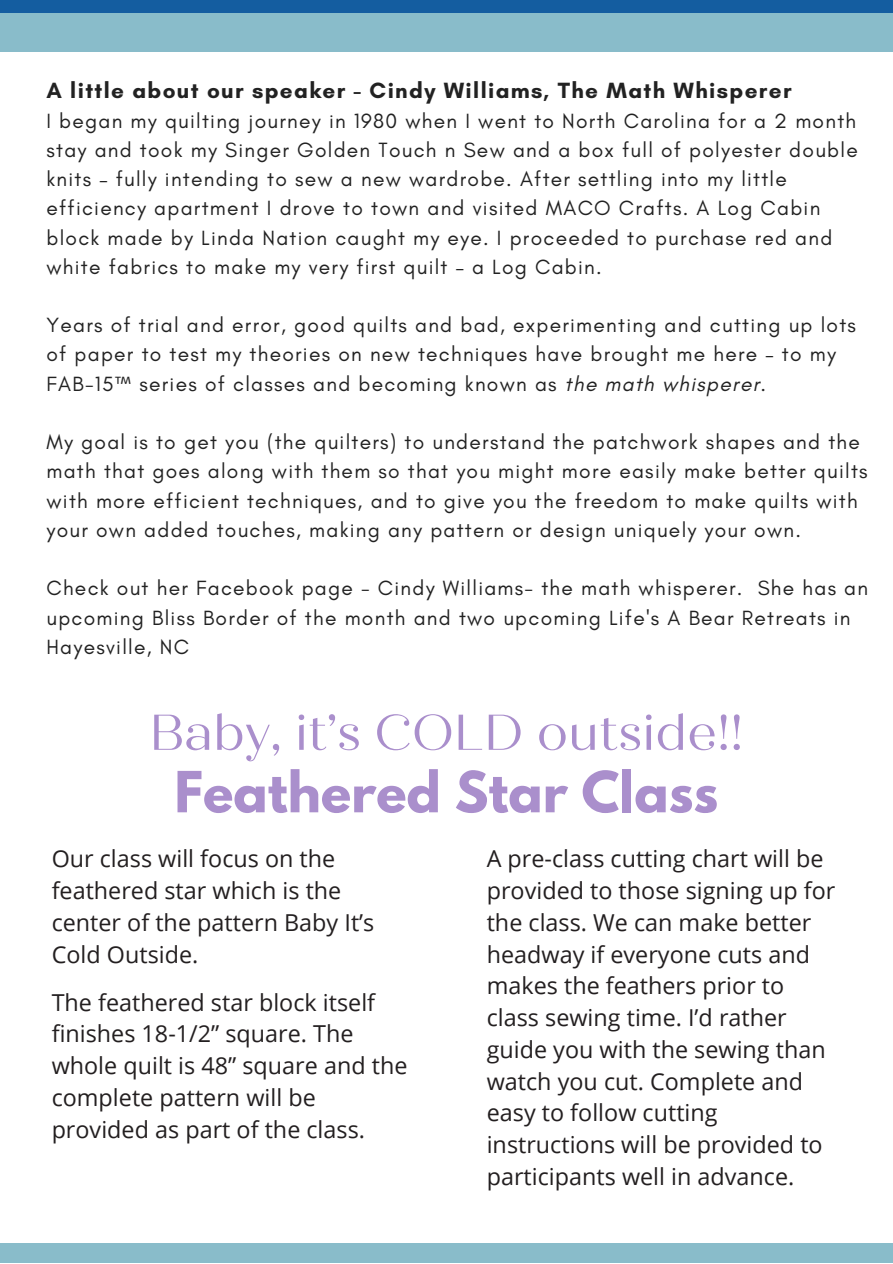
<style>
.page{position:relative;width:893px;height:1264px;background:#fff}
.page>*{position:absolute;margin:0;border:0;box-sizing:border-box;transform-origin:0 0}
.t1{font:50.25px "Quiche Display";color:#aa8fcc}
.t2{font:700 50.25px "League Spartan";color:#aa8fcc}
.t3{font:23.25px/31.7px "Open Sans";color:#231f20}
.t4{font:700 22.5px "Glacial Indifference";letter-spacing:.06em;color:#222}
.t5{font:21px/29.2px "Glacial Indifference";letter-spacing:.06em;color:#222}
.s1{font-style:italic}
</style>
<div class="page">
<div style="left:0;top:1243px;width:892px;height:19px;background:#89bcca"></div>
<div style="left:0;top:13px;width:892px;height:38px;background:#89bcca"></div>
<p class="t4" style="left:46px;top:77px;width:746px">A little about our speaker - Cindy Williams, The Math Whisperer</p>
<p class="t5" style="left:46px;top:106px;width:812px">I began my quilting journey in 1980 when I went to North Carolina for a 2 month stay and took my Singer Golden Touch n Sew and a box full of polyester double knits – fully intending to sew a new wardrobe. After settling into my little efficiency apartment I drove to town and visited MACO Crafts. A Log Cabin block made by Linda Nation caught my eye. I proceeded to purchase red and white fabrics to make my very first quilt – a Log Cabin.</p>
<p class="t5" style="left:46px;top:310px;width:811px">Years of trial and error, good quilts and bad, experimenting and cutting up lots of paper to test my theories on new techniques have brought me here – to my<br>FAB-15™ series of classes and becoming known as <span class="s1">the math whisperer</span>.</p>
<p class="t5" style="left:46px;top:427px;width:822px">My goal is to get you (the quilters) to understand the patchwork shapes and the math that goes along with them so that you might more easily make better quilts with more efficient techniques, and to give you the freedom to make quilts with your own added touches, making any pattern or design uniquely your own.</p>
<p class="t5" style="left:46px;top:573px;width:823px">Check out her Facebook page - Cindy Williams- the math whisperer. She has an upcoming Bliss Border of the month and two upcoming Life's A Bear Retreats in<br>Hayesville, NC</p>
<h1 class="t1" style="left:149px;top:702px;width:595px">Baby, it’s COLD outside!!</h1>
<h1 class="t2" style="left:174px;top:767px;width:545px">Feathered Star Class</h1>
<p class="t3" style="left:52px;top:842px;width:324px">Our class will focus on the feathered star which is the center of the pattern Baby It’s<br>Cold Outside.</p>
<p class="t3" style="left:52px;top:985px;width:357px">The feathered star block itself finishes 18-1/2” square. The whole quilt is 48” square and the complete pattern will be provided as part of the class.</p>
<p class="t3" style="left:486px;top:842px;width:350px">A pre-class cutting chart will be provided to those signing up for the class. We can make better headway if everyone cuts and makes the feathers prior to class sewing time. I’d rather guide you with the sewing than watch you cut. Complete and easy to follow cutting instructions will be provided to participants well in advance.</p>
</div>
